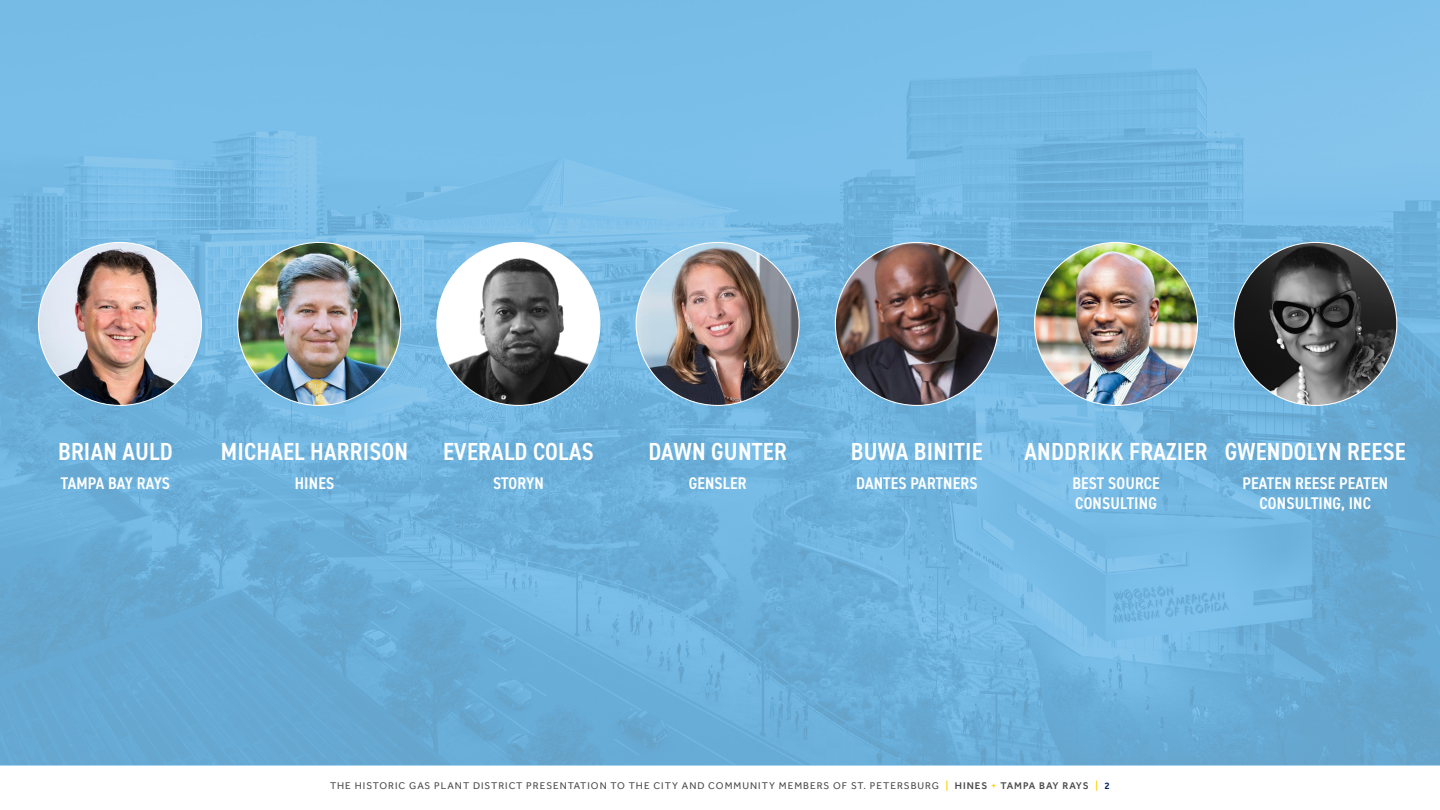
<style>
.page{position:relative;width:1440px;height:810px;background:#fff}
.page>*{position:absolute;margin:0;border:0;box-sizing:border-box;transform-origin:0 0}
.t1{font:600 condensed 24.75px "DIN2014";letter-spacing:.01em;color:#fff}
.t2{font:600 condensed 16.88px/19.9px "DIN2014";letter-spacing:.01em;color:#fff;text-align:center}
.t3{font:10px "Effra";letter-spacing:.1em;color:#4b4c4d}
.s1{font-weight:500;color:#fed105}
.s2{font-weight:500}
.s3{font-weight:500;color:#00255d}
</style>
<div class="page">
<hr style="left:0;top:765px;width:1440px;height:1px;background:#78bde8">
<img style="left:0;top:0;width:1440px;height:765px">
<img style="left:38px;top:242px;width:163px;height:163px;border-radius:81px">
<img style="left:238px;top:242px;width:163px;height:163px;border-radius:81px">
<img style="left:636px;top:242px;width:163px;height:163px;border-radius:81px">
<img style="left:437px;top:242px;width:163px;height:163px;border-radius:81px">
<img style="left:835px;top:242px;width:163px;height:163px">
<img style="left:1234px;top:242px;width:163px;height:163px;border-radius:81px">
<img style="left:1035px;top:242px;width:163px;height:163px;border-radius:81px">
<p class="t1" style="left:58px;top:435px;width:116px">BRIAN AULD</p>
<p class="t2" style="left:61px;top:473px;width:111px">TAMPA BAY RAYS</p>
<p class="t1" style="left:221px;top:435px;width:189px">MICHAEL HARRISON</p>
<p class="t2" style="left:295px;top:473px;width:41px">HINES</p>
<p class="t1" style="left:443px;top:435px;width:152px">EVERALD COLAS</p>
<p class="t2" style="left:493px;top:473px;width:52px">STORYN</p>
<p class="t1" style="left:648px;top:435px;width:140px">DAWN GUNTER</p>
<p class="t2" style="left:689px;top:473px;width:59px">GENSLER</p>
<p class="t1" style="left:851px;top:435px;width:133px">BUWA BINITIE</p>
<p class="t2" style="left:856px;top:473px;width:123px">DANTES PARTNERS</p>
<p class="t1" style="left:1025px;top:435px;width:185px">ANDDRIKK FRAZIER</p>
<p class="t2" style="left:1072px;top:473px;width:89px;text-align:left">BEST SOURCE<br>CONSULTING</p>
<p class="t1" style="left:1225px;top:435px;width:183px">GWENDOLYN REESE</p>
<p class="t2" style="left:1242px;top:473px;width:147px">PEATEN REESE PEATEN<br>CONSULTING, INC</p>
<p class="t3" style="left:330px;top:780px;width:781px">THE HISTORIC GAS PLANT DISTRICT PRESENTATION TO THE CITY AND COMMUNITY MEMBERS OF ST. PETERSBURG <span class="s1">|</span> <span class="s2">HINES</span> <span class="s1">+</span> <span class="s2">TAMPA BAY RAYS</span> <span class="s1">|</span> <span class="s3">2</span></p>
</div>
